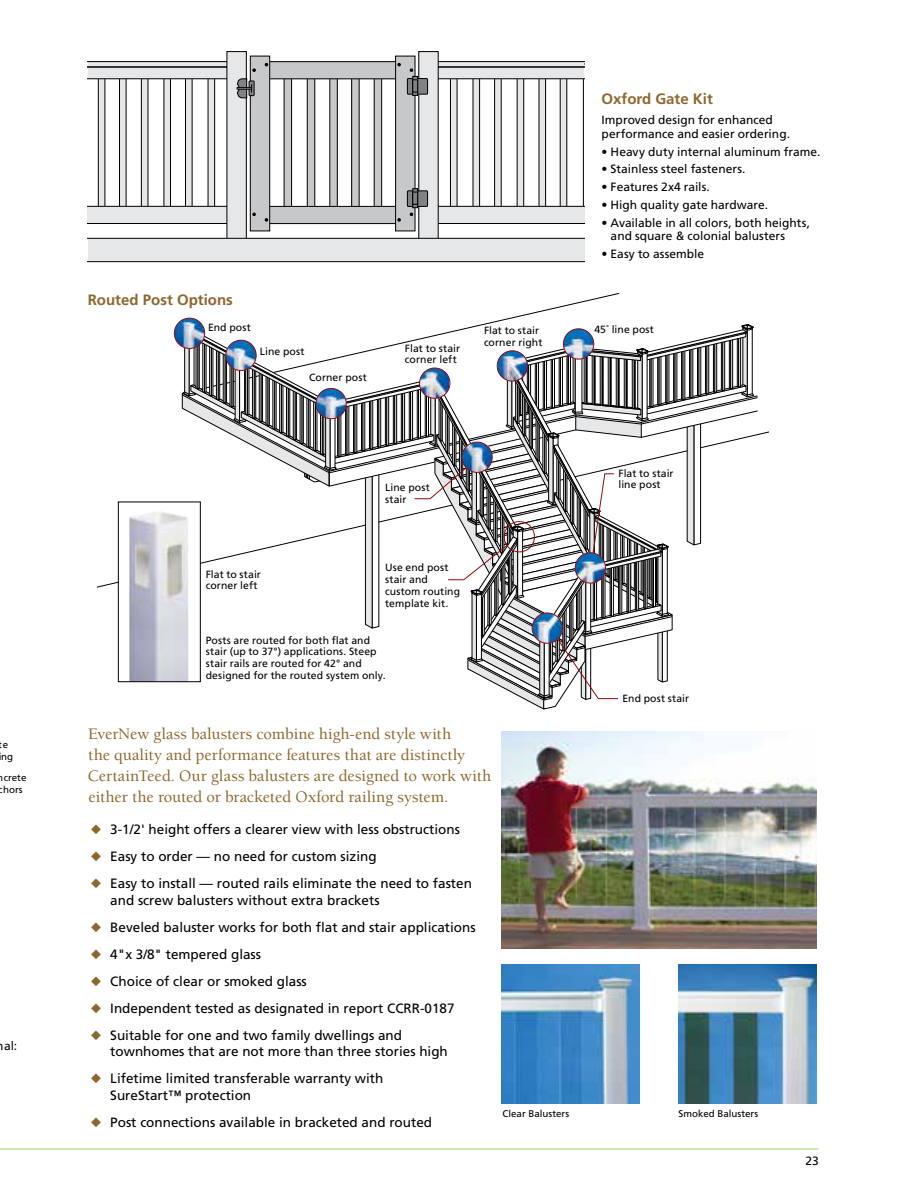
<style>
.page{position:relative;width:918px;height:1188px;background:#fff}
.page>*{position:absolute;margin:0;border:0;box-sizing:border-box;transform-origin:0 0}
.t1{font:500 16.5px/21px "Berkeley";color:#8d672f}
.t2{font:700 15px "Frutiger";color:#8d672f}
.t3{font:13.5px/16.5px "Frutiger";color:#000}
.t4{font:12px/13.5px "Frutiger";color:#000}
.t5{font:10.5px/11.7px "Frutiger";letter-spacing:.005em;color:#000}
.t6{font:9.75px/12px "Frutiger";color:#000}
.s1{color:#8d672f}
</style>
<div class="page">
<hr style="left:0;top:1149px;width:819px;height:1px;background:#a0cf67">
<svg style="left:183px;top:293px;width:437px;height:30px"></svg>
<svg style="left:182px;top:323px;width:576px;height:386px"></svg>
<img style="left:174px;top:318px;width:31px;height:30px;border-radius:15px">
<div style="left:174px;top:318px;width:31px;height:31px;border:1px solid #8d0c0f;border-radius:50%"></div>
<img style="left:226px;top:340px;width:30px;height:31px;border-radius:15px">
<div style="left:226px;top:340px;width:30px;height:31px;border:1px solid #8d0c0f;border-radius:50%"></div>
<img style="left:316px;top:388px;width:30px;height:31px;border-radius:15px">
<div style="left:316px;top:388px;width:31px;height:31px;border:1px solid #8d0c0f;border-radius:50%"></div>
<div style="left:420px;top:368px;width:30px;height:30px;background:#921c20;border-radius:50%"></div>
<img style="left:420px;top:368px;width:29px;height:30px">
<div style="left:419px;top:368px;width:31px;height:31px;border:1px solid #8d0c0f;border-radius:50%"></div>
<img style="left:462px;top:442px;width:30px;height:30px;border-radius:15px">
<div style="left:462px;top:442px;width:30px;height:31px;border:1px solid #8d0c0f;border-radius:50%"></div>
<img style="left:497px;top:351px;width:31px;height:30px;border-radius:15px">
<div style="left:497px;top:351px;width:31px;height:30px;border:1px solid #8d0c0f;border-radius:50%"></div>
<div style="left:504px;top:521px;width:31px;height:31px;border:1px solid #8d0c0f;border-radius:50%"></div>
<img style="left:575px;top:553px;width:31px;height:30px;border-radius:15px">
<div style="left:575px;top:553px;width:31px;height:30px;border:1px solid #8d0c0f;border-radius:50%"></div>
<img style="left:532px;top:613px;width:31px;height:30px;border-radius:15px">
<div style="left:532px;top:613px;width:31px;height:31px;border:1px solid #8d0c0f;border-radius:50%"></div>
<img style="left:563px;top:329px;width:31px;height:30px;border-radius:15px">
<div style="left:563px;top:329px;width:31px;height:30px;border:1px solid #8d0c0f;border-radius:50%"></div>
<div style="left:118px;top:502px;width:82px;height:180px;background:#fff"></div>
<img style="left:129px;top:511px;width:59px;height:169px">
<div style="left:118px;top:502px;width:83px;height:180px;border:1px solid #000"></div>
<img style="left:501px;top:732px;width:316px;height:217px">
<img style="left:678px;top:965px;width:139px;height:138px">
<img style="left:501px;top:965px;width:139px;height:138px">
<div style="left:284px;top:64px;width:8px;height:155px;background:#c7c8ca"></div>
<div style="left:284px;top:64px;width:8px;height:155px;border:1px solid #000"></div>
<div style="left:307px;top:64px;width:8px;height:155px;background:#c7c8ca"></div>
<div style="left:307px;top:64px;width:8px;height:155px;border:1px solid #000"></div>
<div style="left:330px;top:64px;width:7px;height:155px;background:#c7c8ca"></div>
<div style="left:329px;top:64px;width:9px;height:155px;border:1px solid #000"></div>
<div style="left:352px;top:64px;width:7px;height:155px;background:#c7c8ca"></div>
<div style="left:351px;top:64px;width:9px;height:155px;border:1px solid #000"></div>
<div style="left:374px;top:64px;width:8px;height:155px;background:#c7c8ca"></div>
<div style="left:374px;top:64px;width:8px;height:155px;border:1px solid #000"></div>
<div style="left:258px;top:62px;width:140px;height:17px;background:#c7c8ca"></div>
<div style="left:258px;top:61px;width:140px;height:18px;border:1px solid #000"></div>
<div style="left:264px;top:206px;width:139px;height:18px;background:#c7c8ca"></div>
<div style="left:263px;top:206px;width:141px;height:18px;border:1px solid #000"></div>
<div style="left:250px;top:56px;width:20px;height:175px;background:#c7c8ca"></div>
<div style="left:250px;top:56px;width:20px;height:175px;border:1px solid #000"></div>
<div style="left:396px;top:56px;width:19px;height:175px;background:#c7c8ca"></div>
<div style="left:395px;top:56px;width:20px;height:175px;border:1px solid #000"></div>
<svg style="left:439px;top:61px;width:145px;height:163px"></svg>
<div style="left:419px;top:52px;width:19px;height:199px;background:#e6e7e8"></div>
<div style="left:208px;top:64px;width:7px;height:155px;background:#e6e7e8"></div>
<div style="left:208px;top:64px;width:7px;height:155px;border:1px solid #000"></div>
<div style="left:186px;top:64px;width:6px;height:155px;background:#e6e7e8"></div>
<div style="left:185px;top:64px;width:8px;height:155px;border:1px solid #000"></div>
<div style="left:164px;top:64px;width:7px;height:155px;background:#e6e7e8"></div>
<div style="left:163px;top:64px;width:8px;height:155px;border:1px solid #000"></div>
<div style="left:141px;top:64px;width:7px;height:155px;background:#e6e7e8"></div>
<div style="left:141px;top:64px;width:7px;height:155px;border:1px solid #000"></div>
<div style="left:120px;top:64px;width:6px;height:155px;background:#e6e7e8"></div>
<div style="left:119px;top:64px;width:8px;height:155px;border:1px solid #000"></div>
<div style="left:98px;top:64px;width:7px;height:155px;background:#e6e7e8"></div>
<div style="left:98px;top:64px;width:7px;height:155px;border:1px solid #000"></div>
<svg style="left:88px;top:206px;width:138px;height:18px"></svg>
<div style="left:227px;top:52px;width:19px;height:199px;background:#e6e7e8"></div>
<div style="left:226px;top:51px;width:21px;height:200px;border:1px solid #000"></div>
<svg style="left:88px;top:238px;width:496px;height:24px;background:#d6d6d7"></svg>
<div style="left:407px;top:79px;width:21px;height:15px;background:#808285"></div>
<div style="left:407px;top:78px;width:21px;height:17px;border:1px solid #000"></div>
<div style="left:412px;top:76px;width:6px;height:20px;border:1px solid #000"></div>
<div style="left:412px;top:79px;width:6px;height:13px;border:1px solid #000"></div>
<div style="left:407px;top:191px;width:21px;height:15px;background:#808285"></div>
<div style="left:407px;top:190px;width:21px;height:17px;border:1px solid #000"></div>
<div style="left:412px;top:188px;width:6px;height:20px;border:1px solid #000"></div>
<div style="left:412px;top:192px;width:6px;height:13px;border:1px solid #000"></div>
<svg style="left:88px;top:61px;width:168px;height:38px"></svg>
<hr style="left:438px;top:66px;width:146px;height:1px;background:#000">
<hr style="left:88px;top:66px;width:139px;height:1px;background:#000">
<p class="t6" style="left:-1px;top:739px;width:16px">te ng</p>
<p class="t6" style="left:-2px;top:772px;width:30px">ncrete chors</p>
<p class="t4" style="left:-3px;top:1039px;width:22px">nal:</p>
<p class="t2" style="left:88px;top:291px;width:147px">Routed Post Options</p>
<p class="t5" style="left:208px;top:321px;width:44px">End post</p>
<p class="t5" style="left:260px;top:345px;width:46px">Line post</p>
<p class="t5" style="left:309px;top:371px;width:59px">Corner post</p>
<p class="t2" style="left:602px;top:90px;width:113px">Oxford Gate Kit</p>
<p class="t4" style="left:602px;top:113px;width:190px">Improved design for enhanced performance and easier ordering.</p>
<p class="t4" style="left:602px;top:145px;width:220px">• Heavy duty internal aluminum frame.</p>
<p class="t4" style="left:602px;top:162px;width:146px">• Stainless steel fasteners.</p>
<p class="t4" style="left:602px;top:180px;width:110px">• Features 2x4 rails.</p>
<p class="t4" style="left:602px;top:198px;width:168px">• High quality gate hardware.</p>
<p class="t4" style="left:611px;top:216px;width:201px;text-indent:-9px">• Available in all colors, both heights, and square &amp; colonial balusters</p>
<p class="t4" style="left:602px;top:247px;width:104px">• Easy to assemble</p>
<p class="t5" style="left:405px;top:342px;width:57px">Flat to stair corner left</p>
<p class="t5" style="left:484px;top:325px;width:60px">Flat to stair corner right</p>
<p class="t5" style="left:594px;top:324px;width:61px">45˚ line post</p>
<p class="t5" style="left:206px;top:568px;width:57px">Flat to stair corner left</p>
<p class="t5" style="left:385px;top:481px;width:46px">Line post stair</p>
<p class="t5" style="left:385px;top:562px;width:76px">Use end post stair and custom routing template kit.</p>
<p class="t5" style="left:206px;top:634px;width:181px">Posts are routed for both flat and stair (up to 37°) applications. Steep stair rails are routed for 42° and designed for the routed system only.</p>
<p class="t5" style="left:619px;top:467px;width:57px">Flat to stair line post</p>
<p class="t5" style="left:622px;top:692px;width:68px">End post stair</p>
<p class="t1" style="left:87px;top:724px;width:406px">EverNew glass balusters combine high-end style with<br>the quality and performance features that are distinctly CertainTeed. Our glass balusters are designed to work with either the routed or bracketed Oxford railing system.</p>
<p class="t3" style="left:91px;top:821px;width:371px"><span class="s1">◆</span> 3-1/2' height offers a clearer view with less obstructions</p>
<p class="t3" style="left:91px;top:848px;width:287px"><span class="s1">◆</span> Easy to order — no need for custom sizing</p>
<p class="t3" style="left:110px;top:875px;width:363px;text-indent:-19px"><span class="s1">◆</span> Easy to install — routed rails eliminate the need to fasten and screw balusters without extra brackets</p>
<p class="t3" style="left:91px;top:919px;width:386px"><span class="s1">◆</span> Beveled baluster works for both flat and stair applications</p>
<p class="t3" style="left:91px;top:946px;width:172px"><span class="s1">◆</span> 4"x 3/8" tempered glass</p>
<p class="t3" style="left:91px;top:973px;width:218px"><span class="s1">◆</span> Choice of clear or smoked glass</p>
<p class="t3" style="left:91px;top:1000px;width:365px"><span class="s1">◆</span> Independent tested as designated in report CCRR-0187</p>
<p class="t3" style="left:110px;top:1027px;width:339px;text-indent:-19px"><span class="s1">◆</span> Suitable for one and two family dwellings and townhomes that are not more than three stories high</p>
<p class="t3" style="left:110px;top:1070px;width:275px;text-indent:-19px"><span class="s1">◆</span> Lifetime limited transferable warranty with<br>SureStart™ protection</p>
<p class="t3" style="left:91px;top:1114px;width:343px"><span class="s1">◆</span> Post connections available in bracketed and routed</p>
<p class="t6" style="left:502px;top:1108px;width:68px">Clear Balusters</p>
<p class="t6" style="left:679px;top:1108px;width:81px">Smoked Balusters</p>
<p class="t4" style="left:805px;top:1154px;width:15px">23</p>
</div>
